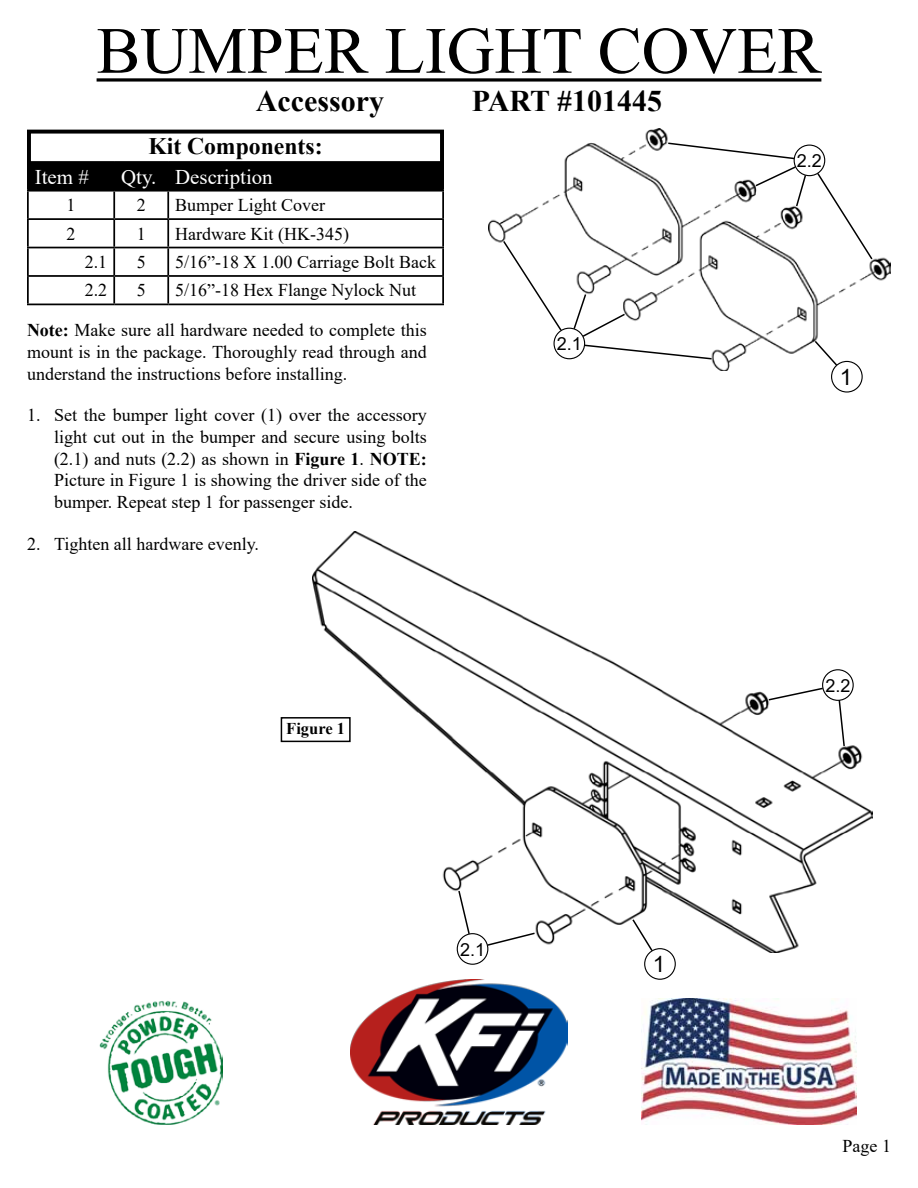
<style>
.page{position:relative;width:918px;height:1188px;background:#fff}
.page>*{position:absolute;margin:0;border:0;box-sizing:border-box;transform-origin:0 0}
.t1{font:66px "Times New Roman";color:#000}
.t2{font:700 30px "Times New Roman";color:#000}
.t3{font:700 23.7px "Times New Roman";color:#000}
.t4{font:22.5px "Arial";color:#000}
.t5{font:20.85px "Times New Roman";color:#fff}
.t6{font:18px/21.6px "Times New Roman";color:#000;text-align:justify}
.t7{font:18px "Arial";color:#000}
.t8{font:700 16.5px "Times New Roman";color:#000}
.s1{font-weight:700}
</style>
<div class="page">
<img style="left:313px;top:532px;width:560px;height:421px">
<img style="left:488px;top:129px;width:403px;height:242px">
<img style="left:641px;top:998px;width:216px;height:127px">
<img style="left:99px;top:1000px;width:124px;height:125px">
<div style="left:27px;top:130px;width:417px;height:35px;border:4px solid #000"></div>
<div style="left:29px;top:163px;width:413px;height:27px;background:#000"></div>
<hr style="left:27px;top:192px;width:2px;height:26px;background:#000">
<hr style="left:113px;top:192px;width:2px;height:26px;background:#000">
<hr style="left:167px;top:192px;width:2px;height:26px;background:#000">
<hr style="left:442px;top:192px;width:2px;height:26px;background:#000">
<hr style="left:27px;top:218px;width:87px;height:2px;background:#000">
<hr style="left:27px;top:220px;width:2px;height:27px;background:#000">
<hr style="left:114px;top:218px;width:54px;height:2px;background:#000">
<hr style="left:113px;top:220px;width:2px;height:27px;background:#000">
<hr style="left:168px;top:218px;width:276px;height:2px;background:#000">
<hr style="left:167px;top:220px;width:2px;height:27px;background:#000">
<hr style="left:442px;top:220px;width:2px;height:27px;background:#000">
<hr style="left:27px;top:247px;width:87px;height:1px;background:#000">
<hr style="left:27px;top:248px;width:2px;height:27px;background:#000">
<hr style="left:114px;top:247px;width:54px;height:1px;background:#000">
<hr style="left:113px;top:248px;width:2px;height:27px;background:#000">
<hr style="left:168px;top:247px;width:276px;height:1px;background:#000">
<hr style="left:167px;top:248px;width:2px;height:27px;background:#000">
<hr style="left:442px;top:248px;width:2px;height:27px;background:#000">
<hr style="left:27px;top:275px;width:87px;height:2px;background:#000">
<hr style="left:27px;top:277px;width:2px;height:27px;background:#000">
<hr style="left:114px;top:275px;width:54px;height:2px;background:#000">
<hr style="left:113px;top:277px;width:2px;height:27px;background:#000">
<hr style="left:168px;top:275px;width:276px;height:2px;background:#000">
<hr style="left:167px;top:277px;width:2px;height:27px;background:#000">
<hr style="left:442px;top:277px;width:2px;height:27px;background:#000">
<hr style="left:27px;top:304px;width:87px;height:1px;background:#000">
<hr style="left:114px;top:304px;width:54px;height:1px;background:#000">
<hr style="left:168px;top:304px;width:276px;height:1px;background:#000">
<hr style="left:27px;top:161px;width:87px;height:2px;background:#000">
<hr style="left:27px;top:163px;width:2px;height:27px;background:#000">
<hr style="left:114px;top:161px;width:54px;height:2px;background:#000">
<hr style="left:113px;top:163px;width:2px;height:27px;background:#000">
<hr style="left:168px;top:161px;width:276px;height:2px;background:#000">
<hr style="left:167px;top:163px;width:2px;height:27px;background:#000">
<hr style="left:442px;top:163px;width:2px;height:27px;background:#000">
<hr style="left:27px;top:190px;width:87px;height:2px;background:#000">
<hr style="left:114px;top:190px;width:54px;height:2px;background:#000">
<hr style="left:168px;top:190px;width:276px;height:2px;background:#000">
<img style="left:351px;top:979px;width:216px;height:146px">
<svg style="left:97px;top:78px;width:724px;height:4px;background:#313131"></svg>
<div style="left:831px;top:361px;width:32px;height:32px;border:1px solid #000;border-radius:50%"></div>
<div style="left:644px;top:948px;width:32px;height:32px;border:1px solid #000;border-radius:50%"></div>
<div style="left:554px;top:328px;width:31px;height:31px;border:1px solid #000;border-radius:50%"></div>
<div style="left:457px;top:933px;width:31px;height:32px;border:1px solid #000;border-radius:50%"></div>
<div style="left:794px;top:145px;width:31px;height:31px;border:1px solid #000;border-radius:50%"></div>
<div style="left:822px;top:669px;width:32px;height:32px;border:1px solid #000;border-radius:50%"></div>
<svg style="left:667px;top:142px;width:140px;height:66px"></svg>
<svg style="left:816px;top:171px;width:58px;height:90px"></svg>
<svg style="left:502px;top:239px;width:61px;height:93px"></svg>
<svg style="left:572px;top:293px;width:55px;height:45px"></svg>
<svg style="left:583px;top:344px;width:130px;height:16px"></svg>
<svg style="left:813px;top:339px;width:26px;height:28px"></svg>
<div style="left:281px;top:718px;width:69px;height:23px;background:#fff"></div>
<div style="left:281px;top:717px;width:70px;height:25px;border:2px solid #000"></div>
<svg style="left:838px;top:699px;width:8px;height:49px"></svg>
<svg style="left:767px;top:687px;width:57px;height:15px"></svg>
<svg style="left:457px;top:889px;width:14px;height:47px"></svg>
<svg style="left:486px;top:931px;width:50px;height:16px"></svg>
<svg style="left:631px;top:918px;width:23px;height:35px"></svg>
<h1 class="t1" style="left:97px;top:4px;width:726px">BUMPER LIGHT COVER</h1>
<h2 class="t2" style="left:256px;top:79px;width:130px">Accessory</h2>
<h2 class="t2" style="left:472px;top:79px;width:192px">PART #101445</h2>
<h3 class="t3" style="left:148px;top:129px;width:176px">Kit Components:</h3>
<p class="t5" style="left:35px;top:162px;width:56px">Item #</p>
<p class="t5" style="left:121px;top:162px;width:153px">Qty. Description</p>
<p class="t6" style="left:67px;top:194px;width:10px">1</p>
<p class="t6" style="left:137px;top:194px;width:10px">2</p>
<p class="t6" style="left:175px;top:194px;width:151px">Bumper Light Cover</p>
<p class="t6" style="left:67px;top:222px;width:10px">2</p>
<p class="t6" style="left:137px;top:222px;width:10px">1</p>
<p class="t6" style="left:175px;top:222px;width:175px">Hardware Kit (HK-345)</p>
<p class="t6" style="left:85px;top:251px;width:24px">2.1</p>
<p class="t6" style="left:137px;top:251px;width:10px">5</p>
<p class="t6" style="left:175px;top:251px;width:262px">5/16”-18 X 1.00 Carriage Bolt Back</p>
<p class="t6" style="left:85px;top:279px;width:24px">2.2</p>
<p class="t6" style="left:137px;top:279px;width:10px">5</p>
<p class="t6" style="left:175px;top:279px;width:242px">5/16”-18 Hex Flange Nylock Nut</p>
<p class="t6" style="left:27px;top:319px;width:401px"><span class="s1">Note:</span> Make sure all hardware needed to complete this mount is in the package. Thoroughly read through and understand the instructions before installing.</p>
<p class="t6" style="left:54px;top:404px;width:374px;text-indent:-27px">1. Set the bumper light cover (1) over the accessory light cut out in the bumper and secure using bolts (2.1) and nuts (2.2) as shown in <span class="s1">Figure 1</span>. <span class="s1">NOTE:<br></span>Picture in Figure 1 is showing the driver side of the bumper. Repeat step 1 for passenger side.</p>
<p class="t6" style="left:27px;top:532px;width:234px">2. Tighten all hardware evenly.</p>
<p class="t8" style="left:286px;top:717px;width:60px">Figure 1</p>
<p class="t7" style="left:557px;top:331px;width:27px">2.1</p>
<p class="t7" style="left:460px;top:937px;width:27px">2.1</p>
<p class="t4" style="left:653px;top:949px;width:14px">1</p>
<p class="t7" style="left:797px;top:148px;width:27px">2.2</p>
<p class="t4" style="left:840px;top:361px;width:14px">1</p>
<p class="t7" style="left:825px;top:673px;width:27px">2.2</p>
<p class="t6" style="left:843px;top:1134px;width:50px">Page 1</p>
</div>
